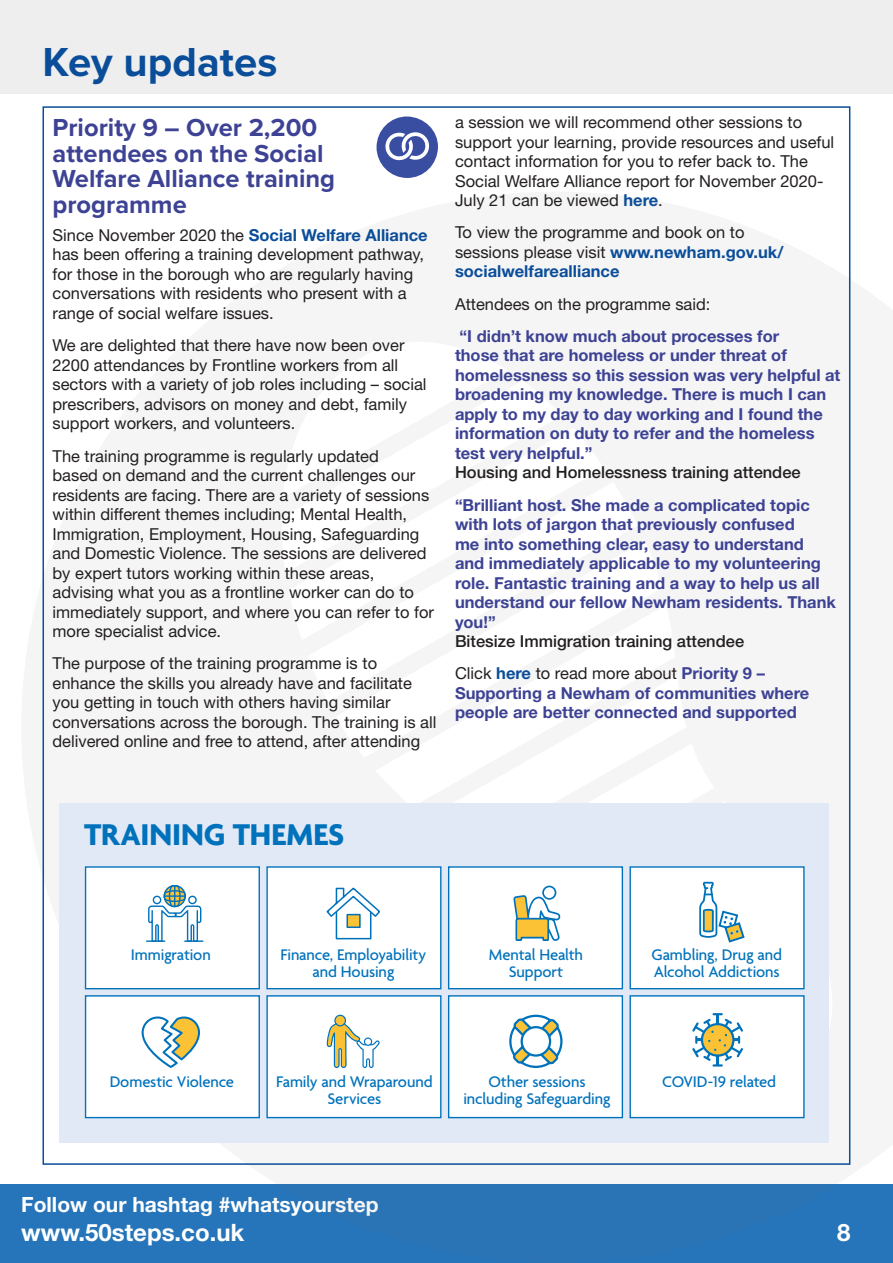
<style>
.page{position:relative;width:893px;height:1263px;background:#fff}
.page>*{position:absolute;margin:0;border:0;box-sizing:border-box;transform-origin:0 0}
.t1{font:700 42px "Proxima Nova";color:#0a4d99}
.t2{font:700 32.4px "Agenda";color:#0072bc}
.Step_subhead{font:700 25.5px/25.5px "Proxima Nova";color:#3d4294}
.t3{font:700 24px "Helvetica Neue LT Std";color:#fff}
.t4{font:700 21px "Helvetica Neue LT Std";color:#fff}
.t5{font:500 16.65px/16.6px "Agenda";letter-spacing:-.01em;color:#0072bc;text-align:center}
.Body{font:16.5px/19.5px "Helvetica Neue LT Std";color:#231f20}
.Body-2{font:700 16.5px/19.5px "Helvetica Neue LT Std";color:#3d4294}
.s1{font-weight:700;color:#0a4d99}
.s2{font-weight:500;color:#231f20}
.s3{font-weight:400;color:#231f20}
.s4{color:#0a4d99}
</style>
<div class="page">
<div style="left:0;top:1184px;width:893px;height:79px;background:#2675ba"></div>
<div style="left:0;top:0;width:893px;height:94px;background:#eeeeef"></div>
<div style="left:377px;top:117px;width:61px;height:61px;background:#394ea1;border-radius:50%"></div>
<svg style="left:385px;top:132px;width:45px;height:29px"></svg>
<div style="left:60px;top:804px;width:769px;height:339px;background:#e1e9f6"></div>
<div style="left:86px;top:867px;width:173px;height:122px;background:#fff"></div>
<div style="left:85px;top:866px;width:175px;height:123px;border:1px solid #0072bc"></div>
<div style="left:267px;top:867px;width:174px;height:122px;background:#fff"></div>
<div style="left:266px;top:866px;width:175px;height:123px;border:1px solid #0072bc"></div>
<div style="left:449px;top:867px;width:173px;height:122px;background:#fff"></div>
<div style="left:448px;top:866px;width:175px;height:123px;border:1px solid #0072bc"></div>
<div style="left:630px;top:867px;width:174px;height:122px;background:#fff"></div>
<div style="left:629px;top:866px;width:176px;height:123px;border:1px solid #0072bc"></div>
<div style="left:86px;top:996px;width:173px;height:121px;background:#fff"></div>
<div style="left:85px;top:995px;width:175px;height:123px;border:1px solid #0072bc"></div>
<div style="left:267px;top:996px;width:174px;height:121px;background:#fff"></div>
<div style="left:266px;top:995px;width:175px;height:123px;border:1px solid #0072bc"></div>
<div style="left:449px;top:996px;width:173px;height:121px;background:#fff"></div>
<div style="left:448px;top:995px;width:175px;height:123px;border:1px solid #0072bc"></div>
<div style="left:630px;top:996px;width:174px;height:121px;background:#fff"></div>
<div style="left:629px;top:995px;width:176px;height:123px;border:1px solid #0072bc"></div>
<div style="left:336px;top:912px;width:35px;height:27px;border:2px solid #0072bc"></div>
<div style="left:347px;top:914px;width:13px;height:13px;background:#fcc235"></div>
<div style="left:346px;top:914px;width:15px;height:14px;border:2px solid #0072bc"></div>
<svg style="left:326px;top:887px;width:54px;height:31px"></svg>
<div style="left:336px;top:1015px;width:10px;height:11px;background:#4090bb;border-radius:50%"></div>
<svg style="left:334px;top:1015px;width:12px;height:11px"></svg>
<div style="left:336px;top:1016px;width:9px;height:9px;background:#fcc235;border-radius:50%"></div>
<svg style="left:327px;top:1023px;width:53px;height:45px"></svg>
<svg style="left:146px;top:885px;width:57px;height:57px"></svg>
<hr style="left:164px;top:895px;width:22px;height:2px;background:#0072bc">
<svg style="left:509px;top:1014px;width:54px;height:54px"></svg>
<svg style="left:692px;top:1013px;width:51px;height:53px"></svg>
<svg style="left:699px;top:882px;width:46px;height:61px"></svg>
<svg style="left:513px;top:886px;width:48px;height:55px"></svg>
<svg style="left:141px;top:1016px;width:59px;height:52px"></svg>
<p class="t1" style="left:43px;top:30px;width:236px">Key updates</p>
<p class="Step_subhead" style="left:53px;top:115px;width:284px">Priority 9 – Over 2,200 attendees on the Social<br>Welfare Alliance training programme</p>
<p class="Body" style="left:53px;top:225px;width:377px">Since November 2020 the <span class="s1">Social Welfare Alliance </span>has been offering a training development pathway, for those in the borough who are regularly having conversations with residents who present with a range of social welfare issues.</p>
<p class="Body" style="left:53px;top:335px;width:376px">We are delighted that there have now been over 2200 attendances by Frontline workers from all sectors with a variety of job roles including – social prescribers, advisors on money and debt, family support workers, and volunteers.</p>
<p class="Body" style="left:53px;top:446px;width:383px">The training programme is regularly updated<br>based on demand and the current challenges our residents are facing. There are a variety of sessions within different themes including; Mental Health, Immigration, Employment, Housing, Safeguarding and Domestic Violence. The sessions are delivered by expert tutors working within these areas, advising what you as a frontline worker can do to immediately support, and where you can refer to for more specialist advice.</p>
<p class="Body" style="left:53px;top:653px;width:385px">The purpose of the training programme is to enhance the skills you already have and facilitate you getting in touch with others having similar conversations across the borough. The training is all delivered online and free to attend, after attending</p>
<p class="Body" style="left:455px;top:112px;width:381px">a session we will recommend other sessions to support your learning, provide resources and useful contact information for you to refer back to. The Social Welfare Alliance report for November 2020- July 21 can be viewed <span class="s1">here</span>.</p>
<p class="Body" style="left:455px;top:223px;width:330px">To view the programme and book on to sessions please visit <span class="s1">www.newham.gov.uk/ socialwelfarealliance</span></p>
<p class="Body" style="left:455px;top:294px;width:257px">Attendees on the programme said:</p>
<p class="Body-2" style="left:455px;top:326px;width:387px">“I didn’t know much about processes for<br>those that are homeless or under threat of homelessness so this session was very helpful at broadening my knowledge. There is much I can apply to my day to day working and I found the information on duty to refer and the homeless test very helpful.”<br><span class="s2">Housing and Homelessness training attendee</span></p>
<p class="Body-2" style="left:455px;top:495px;width:382px">“Brilliant host. She made a complicated topic with lots of jargon that previously confused<br>me into something clear, easy to understand and immediately applicable to my volunteering role. Fantastic training and a way to help us all understand our fellow Newham residents. Thank you!”<br><span class="s2">Bitesize Immigration training attendee</span></p>
<p class="Body-2" style="left:455px;top:663px;width:356px"><span class="s3">Click</span> <span class="s4">here</span> <span class="s3">to read more about</span> Priority 9 –<br>Supporting a Newham of communities where people are better connected and supported</p>
<p class="t2" style="left:84px;top:817px;width:262px">TRAINING THEMES</p>
<p class="t5" style="left:131px;top:948px;width:81px">Immigration</p>
<p class="t5" style="left:110px;top:1075px;width:126px">Domestic Violence</p>
<p class="t5" style="left:280px;top:948px;width:147px">Finance, Employability and Housing</p>
<p class="t5" style="left:489px;top:948px;width:96px">Mental Health<br>Support</p>
<p class="t5" style="left:276px;top:1075px;width:158px">Family and Wraparound<br>Services</p>
<p class="t5" style="left:463px;top:1075px;width:149px">Other sessions including Safeguarding</p>
<p class="t5" style="left:651px;top:948px;width:132px;text-align:left">Gambling, Drug and<br>Alcohol Addictions</p>
<p class="t5" style="left:662px;top:1075px;width:115px">COVID-19 related</p>
<p class="t4" style="left:21px;top:1191px;width:359px">Follow our hashtag #whatsyourstep</p>
<h3 class="t3" style="left:21px;top:1217px;width:225px">www.50steps.co.uk</h3>
<h3 class="t3" style="left:837px;top:1217px;width:15px">8</h3>
</div>
